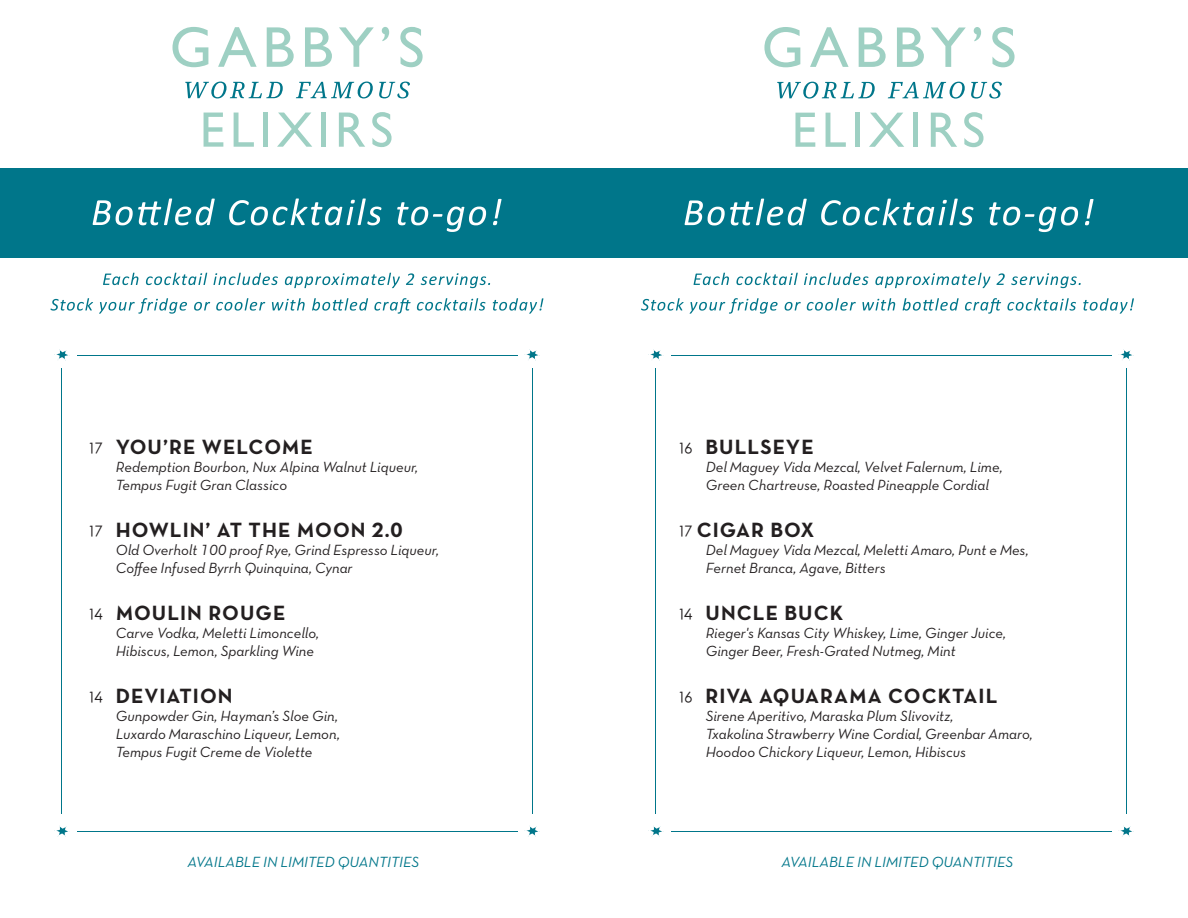
<style>
.page{position:relative;width:1188px;height:918px;background:#fff}
.page>*{position:absolute;margin:0;border:0;box-sizing:border-box;transform-origin:0 0}
.Cocktail_Title{font:21px "Neutra Text TF Bold Alt";letter-spacing:.05em;color:#231f20}
.Cocktail_item{font:15px "Neutra Text TF Book Italic Alt";color:#231f20}
.Cocktail_item_italic{font:15px "Neutra Text TF Book Italic Alt";color:#00768a}
.s1{font-family:"Rounded Elegance";font-size:15px}
</style>
<div class="page">
<div style="left:0;top:168px;width:595px;height:90px;background:#00768a"></div>
<svg style="left:185px;top:82px;width:98px;height:16px"></svg>
<svg style="left:296px;top:82px;width:77px;height:16px"></svg>
<svg style="left:379px;top:82px;width:31px;height:16px"></svg>
<svg style="left:204px;top:113px;width:19px;height:34px"></svg>
<svg style="left:234px;top:113px;width:20px;height:34px"></svg>
<div style="left:263px;top:113px;width:5px;height:34px;background:#9ed0c3"></div>
<svg style="left:277px;top:113px;width:35px;height:34px"></svg>
<div style="left:321px;top:113px;width:5px;height:34px;background:#9ed0c3"></div>
<svg style="left:339px;top:113px;width:26px;height:34px"></svg>
<svg style="left:372px;top:112px;width:20px;height:35px"></svg>
<svg style="left:173px;top:27px;width:35px;height:40px"></svg>
<svg style="left:218px;top:27px;width:39px;height:40px"></svg>
<svg style="left:267px;top:27px;width:27px;height:40px"></svg>
<svg style="left:305px;top:27px;width:27px;height:40px"></svg>
<svg style="left:339px;top:27px;width:35px;height:40px"></svg>
<svg style="left:382px;top:27px;width:7px;height:14px"></svg>
<svg style="left:400px;top:27px;width:23px;height:40px"></svg>
<svg style="left:93px;top:198px;width:122px;height:27px"></svg>
<svg style="left:229px;top:198px;width:152px;height:27px"></svg>
<svg style="left:397px;top:202px;width:89px;height:30px"></svg>
<svg style="left:493px;top:199px;width:9px;height:26px"></svg>
<div style="left:594px;top:168px;width:594px;height:90px;background:#00768a"></div>
<svg style="left:777px;top:82px;width:98px;height:17px"></svg>
<svg style="left:888px;top:82px;width:77px;height:17px"></svg>
<svg style="left:971px;top:82px;width:31px;height:17px"></svg>
<svg style="left:795px;top:113px;width:20px;height:34px"></svg>
<svg style="left:826px;top:113px;width:20px;height:34px"></svg>
<div style="left:855px;top:113px;width:5px;height:34px;background:#9ed0c3"></div>
<svg style="left:869px;top:113px;width:35px;height:34px"></svg>
<div style="left:913px;top:113px;width:5px;height:34px;background:#9ed0c3"></div>
<svg style="left:931px;top:113px;width:26px;height:34px"></svg>
<svg style="left:964px;top:112px;width:20px;height:35px"></svg>
<svg style="left:764px;top:27px;width:36px;height:40px"></svg>
<svg style="left:810px;top:27px;width:39px;height:40px"></svg>
<svg style="left:859px;top:28px;width:27px;height:39px"></svg>
<svg style="left:897px;top:28px;width:27px;height:39px"></svg>
<svg style="left:931px;top:28px;width:34px;height:39px"></svg>
<svg style="left:974px;top:27px;width:7px;height:14px"></svg>
<svg style="left:992px;top:27px;width:23px;height:40px"></svg>
<svg style="left:685px;top:199px;width:122px;height:26px"></svg>
<svg style="left:821px;top:199px;width:152px;height:26px"></svg>
<svg style="left:989px;top:202px;width:89px;height:30px"></svg>
<svg style="left:1085px;top:199px;width:9px;height:26px"></svg>
<svg style="left:103px;top:273px;width:35px;height:12px"></svg>
<svg style="left:146px;top:273px;width:61px;height:12px"></svg>
<svg style="left:213px;top:273px;width:65px;height:12px"></svg>
<svg style="left:285px;top:273px;width:115px;height:15px"></svg>
<svg style="left:406px;top:273px;width:8px;height:12px"></svg>
<svg style="left:421px;top:273px;width:69px;height:15px"></svg>
<svg style="left:51px;top:298px;width:42px;height:13px"></svg>
<svg style="left:99px;top:298px;width:88px;height:16px"></svg>
<svg style="left:194px;top:302px;width:16px;height:9px"></svg>
<svg style="left:216px;top:298px;width:49px;height:13px"></svg>
<svg style="left:272px;top:298px;width:33px;height:13px"></svg>
<svg style="left:312px;top:298px;width:56px;height:13px"></svg>
<svg style="left:374px;top:298px;width:37px;height:16px"></svg>
<svg style="left:417px;top:298px;width:68px;height:13px"></svg>
<svg style="left:493px;top:298px;width:50px;height:16px"></svg>
<svg style="left:694px;top:273px;width:35px;height:12px"></svg>
<svg style="left:736px;top:273px;width:62px;height:12px"></svg>
<svg style="left:804px;top:273px;width:64px;height:12px"></svg>
<svg style="left:875px;top:273px;width:115px;height:15px"></svg>
<svg style="left:997px;top:273px;width:8px;height:12px"></svg>
<svg style="left:1011px;top:273px;width:70px;height:15px"></svg>
<svg style="left:641px;top:298px;width:43px;height:13px"></svg>
<svg style="left:690px;top:298px;width:88px;height:16px"></svg>
<svg style="left:785px;top:302px;width:16px;height:9px"></svg>
<svg style="left:807px;top:298px;width:49px;height:13px"></svg>
<svg style="left:862px;top:298px;width:33px;height:13px"></svg>
<svg style="left:903px;top:298px;width:56px;height:13px"></svg>
<svg style="left:965px;top:298px;width:36px;height:16px"></svg>
<svg style="left:1007px;top:298px;width:69px;height:13px"></svg>
<svg style="left:1083px;top:298px;width:51px;height:16px"></svg>
<hr style="left:77px;top:355px;width:441px;height:1px;background:#00768a">
<svg style="left:56px;top:349px;width:14px;height:12px"></svg>
<svg style="left:526px;top:349px;width:14px;height:12px"></svg>
<hr style="left:77px;top:831px;width:441px;height:1px;background:#00768a">
<svg style="left:56px;top:826px;width:14px;height:11px"></svg>
<svg style="left:526px;top:826px;width:14px;height:11px"></svg>
<hr style="left:532px;top:368px;width:1px;height:446px;background:#00768a">
<hr style="left:62px;top:368px;width:1px;height:446px;background:#00768a">
<hr style="left:671px;top:355px;width:441px;height:1px;background:#00768a">
<svg style="left:650px;top:349px;width:14px;height:12px"></svg>
<svg style="left:1120px;top:349px;width:14px;height:12px"></svg>
<hr style="left:671px;top:831px;width:441px;height:1px;background:#00768a">
<svg style="left:650px;top:826px;width:14px;height:11px"></svg>
<svg style="left:1120px;top:826px;width:14px;height:11px"></svg>
<hr style="left:1126px;top:368px;width:1px;height:446px;background:#00768a">
<hr style="left:656px;top:368px;width:1px;height:446px;background:#00768a">
<p class="Cocktail_Title" style="left:89px;top:434px;width:226px"><span class="s1">17</span> YOU’RE WELCOME</p>
<p class="Cocktail_item" style="left:116px;top:458px;width:304px">Redemption Bourbon, Nux Alpina Walnut Liqueur,</p>
<p class="Cocktail_item" style="left:116px;top:476px;width:173px">Tempus Fugit Gran Classico</p>
<p class="Cocktail_Title" style="left:89px;top:517px;width:315px"><span class="s1">17</span> HOWLIN’ AT THE MOON 2.0</p>
<p class="Cocktail_item" style="left:116px;top:541px;width:325px">Old Overholt 100 proof Rye, Grind Espresso Liqueur,</p>
<p class="Cocktail_item" style="left:116px;top:559px;width:238px">Coffee Infused Byrrh Quinquina, Cynar</p>
<p class="Cocktail_Title" style="left:89px;top:600px;width:198px"><span class="s1">14</span> MOULIN ROUGE</p>
<p class="Cocktail_item" style="left:116px;top:624px;width:205px">Carve Vodka, Meletti Limoncello,</p>
<p class="Cocktail_item" style="left:116px;top:642px;width:200px">Hibiscus, Lemon, Sparkling Wine</p>
<p class="Cocktail_Title" style="left:89px;top:682px;width:145px"><span class="s1">14</span> DEVIATION</p>
<p class="Cocktail_item" style="left:116px;top:706px;width:224px">Gunpowder Gin, Hayman’s Sloe Gin,</p>
<p class="Cocktail_item" style="left:116px;top:724px;width:226px">Luxardo Maraschino Liqueur, Lemon,</p>
<p class="Cocktail_item" style="left:116px;top:742px;width:198px">Tempus Fugit Creme de Violette</p>
<p class="Cocktail_Title" style="left:679px;top:434px;width:137px"><span class="s1">16</span> BULLSEYE</p>
<p class="Cocktail_item" style="left:706px;top:458px;width:298px">Del Maguey Vida Mezcal, Velvet Falernum, Lime,</p>
<p class="Cocktail_item" style="left:706px;top:476px;width:285px">Green Chartreuse, Roasted Pineapple Cordial</p>
<p class="Cocktail_Title" style="left:679px;top:517px;width:137px"><span class="s1">17</span> CIGAR BOX</p>
<p class="Cocktail_item" style="left:706px;top:541px;width:324px">Del Maguey Vida Mezcal, Meletti Amaro, Punt e Mes,</p>
<p class="Cocktail_item" style="left:706px;top:559px;width:181px">Fernet Branca, Agave, Bitters</p>
<p class="Cocktail_Title" style="left:679px;top:600px;width:166px"><span class="s1">14</span> UNCLE BUCK</p>
<p class="Cocktail_item" style="left:706px;top:624px;width:302px">Rieger's Kansas City Whiskey, Lime, Ginger Juice,</p>
<p class="Cocktail_item" style="left:706px;top:642px;width:251px">Ginger Beer, Fresh-Grated Nutmeg, Mint</p>
<p class="Cocktail_Title" style="left:679px;top:682px;width:320px"><span class="s1">16</span> RIVA AQUARAMA COCKTAIL</p>
<p class="Cocktail_item" style="left:706px;top:706px;width:249px">Sirene Aperitivo, Maraska Plum Slivovitz,</p>
<p class="Cocktail_item" style="left:706px;top:724px;width:329px">Txakolina Strawberry Wine Cordial, Greenbar Amaro,</p>
<p class="Cocktail_item" style="left:706px;top:742px;width:262px">Hoodoo Chickory Liqueur, Lemon, Hibiscus</p>
<p class="Cocktail_item_italic" style="left:188px;top:853px;width:233px">AVAILABLE IN LIMITED QUANTITIES</p>
<p class="Cocktail_item_italic" style="left:782px;top:853px;width:233px">AVAILABLE IN LIMITED QUANTITIES</p>
</div>
